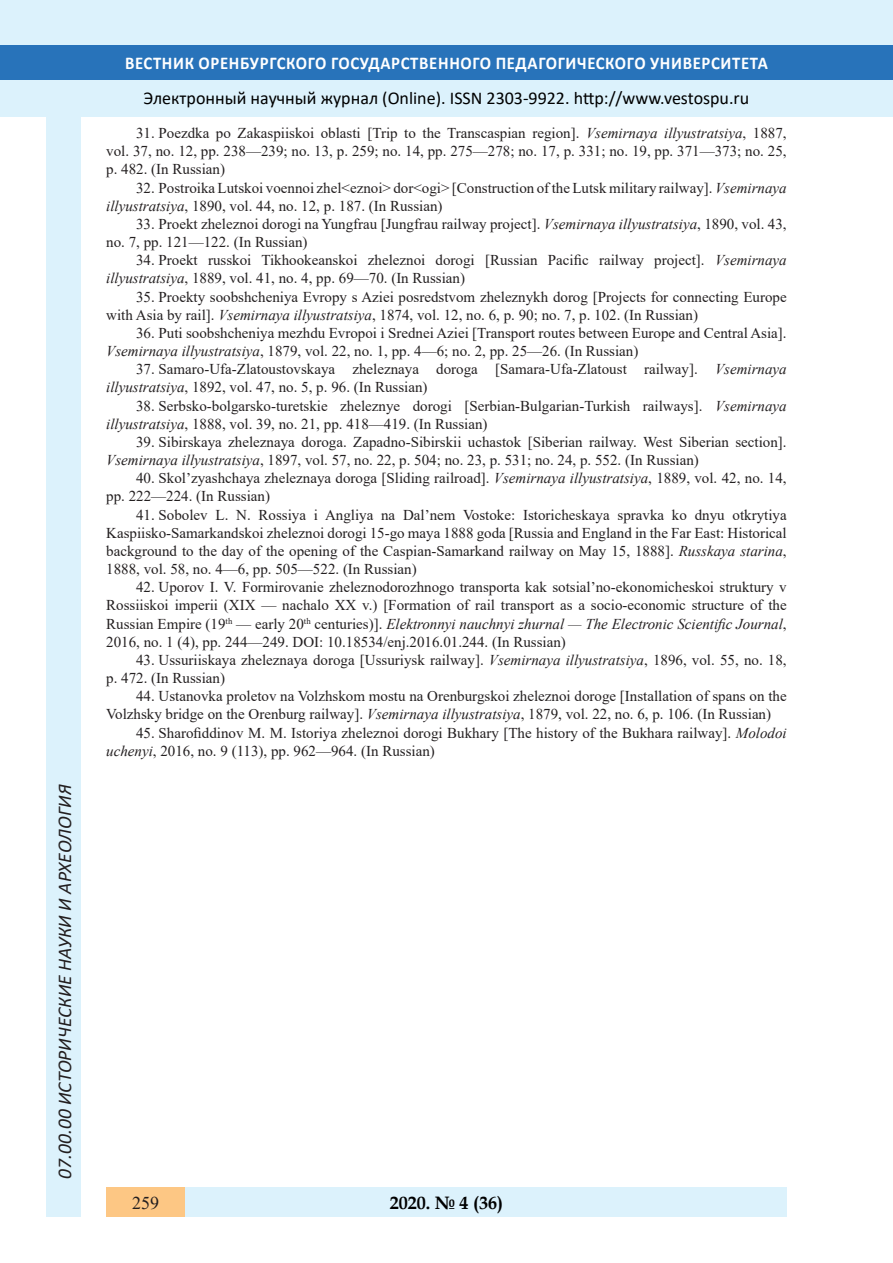
<style>
.page{position:relative;width:893px;height:1263px;background:#fff}
.page>*{position:absolute;margin:0;border:0;box-sizing:border-box;transform-origin:0 0}
.t1{font:italic 19.5px "Calibri";color:#231f20}
.t2{font:18px "Calibri";color:#000}
.t3{font:700 18px "Calibri";letter-spacing:.04em;color:#fff;scale:.93 1}
.t4{font:700 18px "Book Antiqua";color:#000}
.t5{font:18px "Times New Roman";color:#231f20}
.литература{font:15px/18.1px "Times New Roman";color:#231f20}
.s1{font-style:italic}
</style>
<div class="page">
<div style="left:0;top:0;width:893px;height:116px;background:#dcf2fc"></div>
<div style="left:0;top:45px;width:893px;height:34px;background:#2873ba"></div>
<div style="left:47px;top:116px;width:34px;height:1101px;background:#dcf2fc"></div>
<div style="left:106px;top:1188px;width:681px;height:29px;background:#dcf2fc"></div>
<div style="left:106px;top:1188px;width:79px;height:29px;background:#fdc784"></div>
<h1 class="t1" style="left:51px;top:1179px;width:395px;rotate:-90deg">07.00.00 ИСТОРИЧЕСКИЕ НАУКИ И АРХЕОЛОГИЯ</h1>
<h1 class="t1" style="left:51px;top:1105px;width:206px;rotate:-90deg">БИОЛОГИЧЕСКИЕ НАУКИ</h1>
<h1 class="t1" style="left:51px;top:1169px;width:11px;rotate:-90deg">3</h1>
<p class="t3" style="left:125px;top:50px;width:693px">ВЕСТНИК ОРЕНБУРГСКОГО ГОСУДАРСТВЕННОГО ПЕДАГОГИЧЕСКОГО УНИВЕРСИТЕТА</p>
<p class="t2" style="left:144px;top:85px;width:607px">Электронный научный журнал (Online). ISSN 2303-9922. http://www.vestospu.ru</p>
<p class="t2" style="left:583px;top:85px;width:13px">t</p>
<p class="t2" style="left:583px;top:85px;width:13px">t</p>
<p class="литература" style="left:106px;top:123px;width:682px;text-align:justify;text-indent:30px">31. Poezdka po Zakaspiiskoi oblasti [Trip to the Transcaspian region]. <span class="s1">Vsemirnaya illyustratsiya</span>, 1887, vol. 37, no. 12, pp. 238—239; no. 13, p. 259; no. 14, pp. 275—278; no. 17, p. 331; no. 19, pp. 371—373; no. 25, p. 482. (In Russian)</p>
<p class="литература" style="left:106px;top:178px;width:682px;text-indent:30px">32. Postroika Lutskoi voennoi zhel&lt;eznoi&gt; dor&lt;ogi&gt; [Construction of the Lutsk military railway]. <span class="s1">Vsemirnaya illyustratsiya</span>, 1890, vol. 44, no. 12, p. 187. (In Russian)</p>
<p class="литература" style="left:106px;top:214px;width:682px;text-indent:30px">33. Proekt zheleznoi dorogi na Yungfrau [Jungfrau railway project]. <span class="s1">Vsemirnaya illyustratsiya</span>, 1890, vol. 43, no. 7, pp. 121—122. (In Russian)</p>
<p class="литература" style="left:106px;top:251px;width:682px;text-indent:30px">34. Proekt russkoi Tikhookeanskoi zheleznoi dorogi [Russian Pacific railway project]. <span class="s1">Vsemirnaya illyustratsiya</span>, 1889, vol. 41, no. 4, pp. 69—70. (In Russian)</p>
<p class="литература" style="left:106px;top:287px;width:682px;text-indent:30px">35. Proekty soobshcheniya Evropy s Aziei posredstvom zheleznykh dorog [Projects for connecting Europe with Asia by rail]. <span class="s1">Vsemirnaya illyustratsiya</span>, 1874, vol. 12, no. 6, p. 90; no. 7, p. 102. (In Russian)</p>
<p class="литература" style="left:106px;top:323px;width:682px;text-indent:30px">36. Puti soobshcheniya mezhdu Evropoi i Srednei Aziei [Transport routes between Europe and Central Asia].<br><span class="s1">Vsemirnaya illyustratsiya</span>, 1879, vol. 22, no. 1, pp. 4—6; no. 2, pp. 25—26. (In Russian)</p>
<p class="литература" style="left:106px;top:360px;width:682px;text-indent:30px">37. Samaro-Ufa-Zlatoustovskaya zheleznaya doroga [Samara-Ufa-Zlatoust railway]. <span class="s1">Vsemirnaya illyustratsiya</span>, 1892, vol. 47, no. 5, p. 96. (In Russian)</p>
<p class="литература" style="left:106px;top:396px;width:682px;text-indent:30px">38. Serbsko-bolgarsko-turetskie zheleznye dorogi [Serbian-Bulgarian-Turkish railways]. <span class="s1">Vsemirnaya illyustratsiya</span>, 1888, vol. 39, no. 21, pp. 418—419. (In Russian)</p>
<p class="литература" style="left:106px;top:432px;width:682px;text-indent:30px">39. Sibirskaya zheleznaya doroga. Zapadno-Sibirskii uchastok [Siberian railway. West Siberian section].<br><span class="s1">Vsemirnaya illyustratsiya</span>, 1897, vol. 57, no. 22, p. 504; no. 23, p. 531; no. 24, p. 552. (In Russian)</p>
<p class="литература" style="left:106px;top:469px;width:682px;text-indent:30px">40. Skol’zyashchaya zheleznaya doroga [Sliding railroad]. <span class="s1">Vsemirnaya illyustratsiya</span>, 1889, vol. 42, no. 14, pp. 222—224. (In Russian)</p>
<p class="литература" style="left:106px;top:505px;width:682px;text-align:justify;text-indent:30px">41. Sobolev L. N. Rossiya i Angliya na Dal’nem Vostoke: Istoricheskaya spravka ko dnyu otkrytiya Kaspiisko-Samarkandskoi zheleznoi dorogi 15-go maya 1888 goda [Russia and England in the Far East: Historical background to the day of the opening of the Caspian-Samarkand railway on May 15, 1888]. <span class="s1">Russkaya starina</span>, 1888, vol. 58, no. 4—6, pp. 505—522. (In Russian)</p>
<p class="литература" style="left:106px;top:578px;width:682px;text-align:justify;text-indent:30px">42. Uporov I. V. Formirovanie zheleznodorozhnogo transporta kak sotsial’no-ekonomicheskoi struktury v Rossiiskoi imperii (XIX — nachalo XX v.) [Formation of rail transport as a socio-economic structure of the Russian Empire (19<sup>th</sup> — early 20<sup>th</sup> centuries)]. <span class="s1">Elektronnyi nauchnyi zhurnal — The Electronic Scientific Journal</span>, 2016, no. 1 (4), pp. 244—249. DOI: 10.18534/enj.2016.01.244. (In Russian)</p>
<p class="литература" style="left:106px;top:650px;width:682px;text-indent:30px">43. Ussuriiskaya zheleznaya doroga [Ussuriysk railway]. <span class="s1">Vsemirnaya illyustratsiya</span>, 1896, vol. 55, no. 18, p. 472. (In Russian)</p>
<p class="литература" style="left:106px;top:687px;width:682px;text-indent:30px">44. Ustanovka proletov na Volzhskom mostu na Orenburgskoi zheleznoi doroge [Installation of spans on the<br>Volzhsky bridge on the Orenburg railway]. <span class="s1">Vsemirnaya illyustratsiya</span>, 1879, vol. 22, no. 6, p. 106. (In Russian)</p>
<p class="литература" style="left:106px;top:723px;width:682px;text-indent:30px">45. Sharofiddinov M. M. Istoriya zheleznoi dorogi Bukhary [The history of the Bukhara railway]. <span class="s1">Molodoi uchenyi</span>, 2016, no. 9 (113), pp. 962—964. (In Russian)</p>
<p class="t4" style="left:390px;top:1190px;width:115px">2020. № 4 (36)</p>
<p class="t5" style="left:132px;top:1190px;width:28px">259</p>
<p class="t4" style="left:460px;top:1190px;width:10px">2</p>
<p class="t4" style="left:408px;top:1190px;width:19px">18</p>
<p class="t4" style="left:460px;top:1190px;width:39px">1 25</p>
</div>
